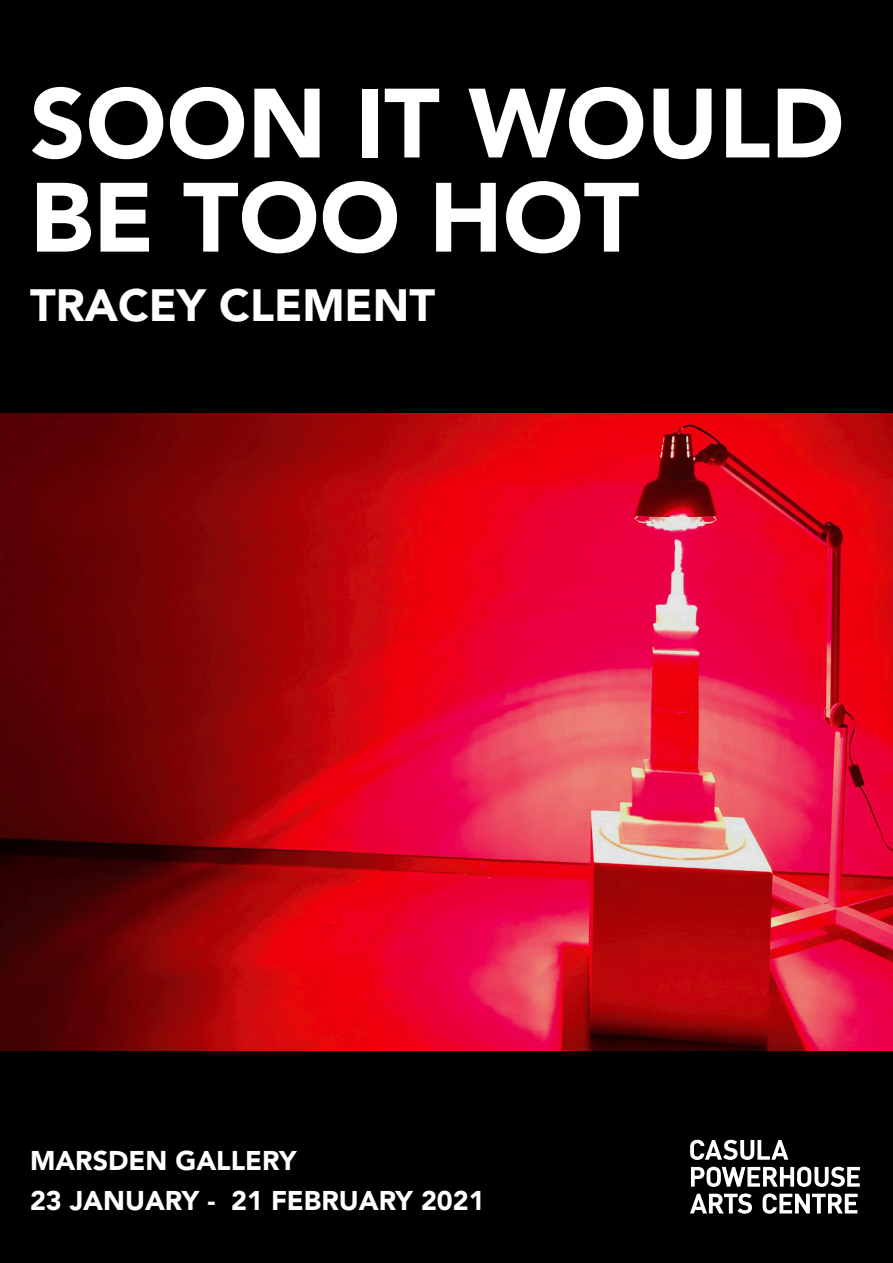
<style>
.page{position:relative;width:893px;height:1263px;background:#fff}
.page>*{position:absolute;margin:0;border:0;box-sizing:border-box;transform-origin:0 0}
.t1{font:900 97.2px "Avenir LT Std";color:#fff}
.t2{font:900 44.85px "Avenir LT Std";color:#fff}
.t3{font:900 26.85px "Avenir LT Std";color:#fff}
</style>
<div class="page">
<img style="left:0;top:412px;width:893px;height:639px">
<div style="left:0;top:0;width:893px;height:412px;background:#000"></div>
<div style="left:0;top:1051px;width:893px;height:212px;background:#000"></div>
<svg style="left:690px;top:1140px;width:98px;height:20px"></svg>
<svg style="left:691px;top:1166px;width:169px;height:21px"></svg>
<svg style="left:690px;top:1193px;width:62px;height:21px"></svg>
<svg style="left:763px;top:1193px;width:95px;height:21px"></svg>
<p class="t1" style="left:30px;top:65px;width:816px">SOON IT WOULD</p>
<p class="t1" style="left:30px;top:159px;width:611px">BE TOO HOT</p>
<p class="t2" style="left:30px;top:278px;width:407px">TRACEY CLEMENT</p>
<p class="t3" style="left:30px;top:1144px;width:268px">MARSDEN GALLERY</p>
<p class="t3" style="left:30px;top:1184px;width:456px">23 JANUARY - 21 FEBRUARY 2021</p>
</div>
